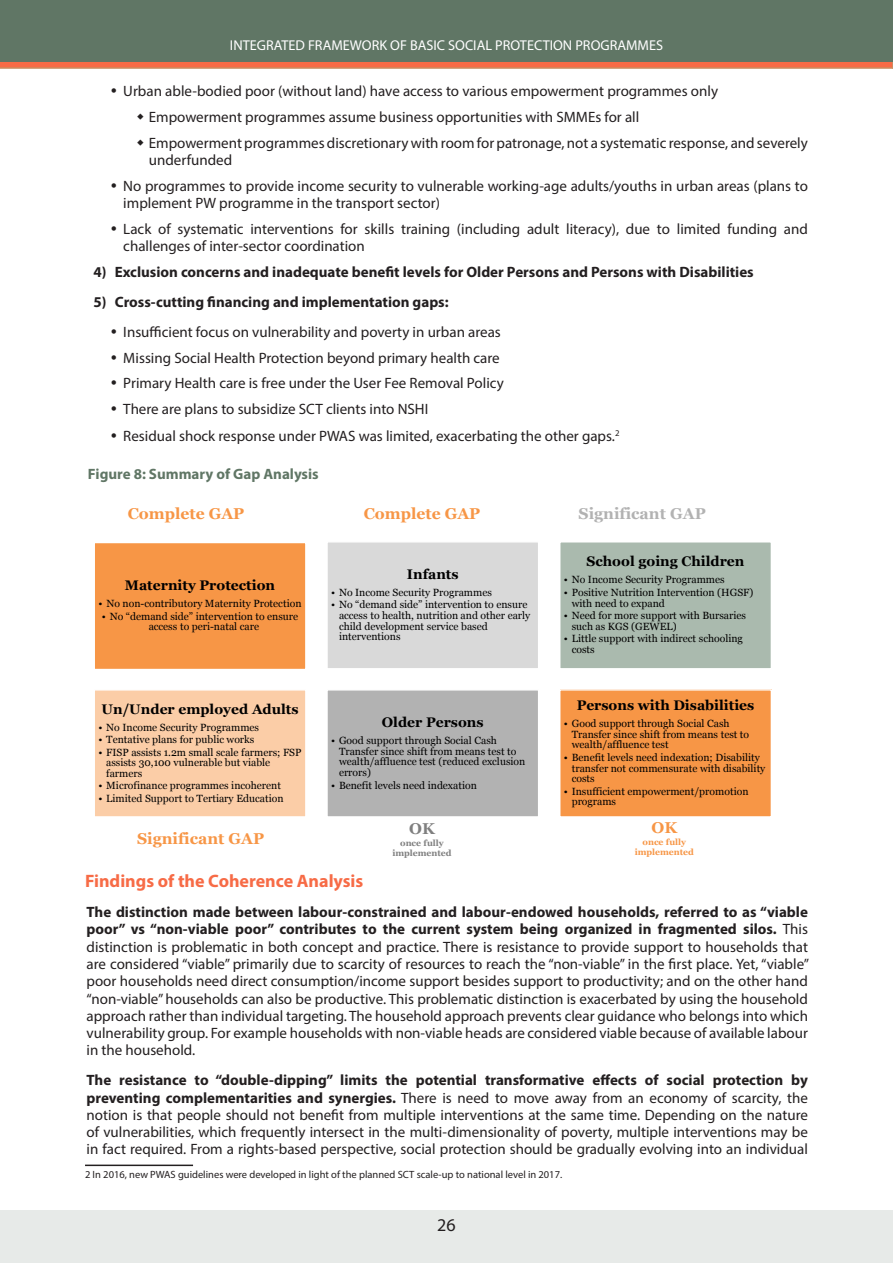
<style>
.page{position:relative;width:893px;height:1263px;background:#fff}
.page>*{position:absolute;margin:0;border:0;box-sizing:border-box;transform-origin:0 0}
.Heading_2{font:700 18px "Myriad Pro";color:#f76b46}
.t1{font:18px "Myriad Pro";color:#231f20}
.t2{font:700 15.6px "Georgia";color:#f79646}
.t3{font:700 15.6px "Georgia";color:#b2b2b2}
.t4{font:700 15.6px "Georgia";color:#7f7f7f}
.t5{font:15px/17.2px "Myriad Pro";color:#231f20}
.t6{font:700 15px "Myriad Pro";color:#231f20}
.List_Paragraph{font:700 15px "Myriad Pro";color:#607665}
.t7{font:14.25px "Myriad Pro";color:#fff}
.t8{font:700 13.95px "Georgia";color:#000}
.t9{font:10.5px/10.6px "Georgia";color:#000}
.t10{font:10.5px "Myriad Pro";color:#231f20}
.t11{font:700 8.7px/10.5px "Georgia";color:#7f7f7f;text-align:center}
.t12{font:700 8.7px/10.5px "Georgia";color:#f79646;text-align:center}
.s1{font-weight:700}
</style>
<div class="page">
<svg style="left:0;top:61px;width:892px;height:8px;background:#db7653"></svg>
<div style="left:0;top:0;width:893px;height:61px;background:#607665"></div>
<div style="left:0;top:1211px;width:893px;height:52px;background:#e7eae8"></div>
<hr style="left:85px;top:1164px;width:108px;height:2px;background:#231f20">
<div style="left:94px;top:542px;width:212px;height:128px;background:#f79646;border:1px solid #fff"></div>
<div style="left:326px;top:541px;width:213px;height:128px;background:#d9d9d9;border:1px solid #fff"></div>
<div style="left:560px;top:542px;width:211px;height:127px;background:#aabaae"></div>
<div style="left:559px;top:541px;width:213px;height:128px;border:1px solid #fff"></div>
<div style="left:94px;top:689px;width:212px;height:128px;background:#fbcda7;border:1px solid #fff"></div>
<div style="left:326px;top:689px;width:213px;height:128px;background:#b2b2b2;border:1px solid #fff"></div>
<div style="left:560px;top:690px;width:211px;height:127px;background:#f79646"></div>
<div style="left:559px;top:689px;width:213px;height:128px;border:1px solid #fff"></div>
<p class="t7" style="left:230px;top:37px;width:435px">INTEGRATED FRAMEWORK OF BASIC SOCIAL PROTECTION PROGRAMMES</p>
<p class="t5" style="left:123px;top:82px;width:596px">Urban able-bodied poor (without land) have access to various empowerment programmes only</p>
<p class="t5" style="left:149px;top:108px;width:492px">Empowerment programmes assume business opportunities with SMMEs for all</p>
<p class="t5" style="left:149px;top:134px;width:661px">Empowerment programmes discretionary with room for patronage, not a systematic response, and severely underfunded</p>
<p class="t5" style="left:123px;top:177px;width:686px">No programmes to provide income security to vulnerable working-age adults/youths in urban areas (plans to implement PW programme in the transport sector)</p>
<p class="t5" style="left:123px;top:220px;width:686px">Lack of systematic interventions for skills training (including adult literacy), due to limited funding and challenges of inter-sector coordination</p>
<p class="t6" style="left:94px;top:262px;width:662px">4) Exclusion concerns and inadequate benefit levels for Older Persons and Persons with Disabilities</p>
<p class="t6" style="left:94px;top:292px;width:357px">5) Cross-cutting financing and implementation gaps:</p>
<p class="t5" style="left:123px;top:323px;width:379px">Insufficient focus on vulnerability and poverty in urban areas</p>
<p class="t5" style="left:123px;top:349px;width:378px">Missing Social Health Protection beyond primary health care</p>
<p class="t5" style="left:123px;top:374px;width:382px">Primary Health care is free under the User Fee Removal Policy</p>
<p class="t5" style="left:123px;top:400px;width:307px">There are plans to subsidize SCT clients into NSHI</p>
<p class="t5" style="left:123px;top:427px;width:498px">Residual shock response under PWAS was limited, exacerbating the other gaps.<sup>2</sup></p>
<p class="List_Paragraph" style="left:88px;top:464px;width:232px">Figure 8: Summary of Gap Analysis</p>
<p class="t2" style="left:128px;top:503px;width:118px">Complete GAP</p>
<p class="t3" style="left:579px;top:503px;width:129px">Significant GAP</p>
<p class="t2" style="left:364px;top:503px;width:118px">Complete GAP</p>
<p class="t8" style="left:125px;top:576px;width:152px">Maternity Protection</p>
<p class="t9" style="left:99px;top:599px;width:204px">• No non-contributory Maternity Protection</p>
<p class="t9" style="left:149px;top:611px;width:151px;text-indent:-47px">• No “demand side” intervention to ensure access to peri-natal care</p>
<p class="t8" style="left:101px;top:700px;width:199px">Un/Under employed Adults</p>
<p class="t9" style="left:98px;top:722px;width:162px">• No Income Security Programmes</p>
<p class="t9" style="left:98px;top:734px;width:157px">• Tentative plans for public works</p>
<p class="t9" style="left:106px;top:747px;width:197px;text-indent:-8px">• FISP assists 1.2m small scale farmers; FSP assists 30,100 vulnerable but viable farmers</p>
<p class="t9" style="left:98px;top:781px;width:184px">• Microfinance programmes incoherent</p>
<p class="t9" style="left:98px;top:793px;width:187px">• Limited Support to Tertiary Education</p>
<p class="t2" style="left:137px;top:829px;width:129px">Significant GAP</p>
<p class="t8" style="left:407px;top:565px;width:53px">Infants</p>
<p class="t9" style="left:331px;top:587px;width:162px">• No Income Security Programmes</p>
<p class="t9" style="left:339px;top:600px;width:193px;text-indent:-8px">• No “demand side” intervention to ensure access to health, nutrition and other early child development service based interventions</p>
<p class="t8" style="left:382px;top:713px;width:103px">Older Persons</p>
<p class="t9" style="left:339px;top:735px;width:188px;text-indent:-8px">• Good support through Social Cash<br>Transfer since shift from means test to wealth/affluence test (reduced exclusion errors)</p>
<p class="t9" style="left:331px;top:780px;width:147px">• Benefit levels need indexation</p>
<p class="t4" style="left:409px;top:818px;width:27px">OK</p>
<p class="t11" style="left:392px;top:837px;width:61px">once fully implemented</p>
<p class="t8" style="left:586px;top:553px;width:159px">School going Children</p>
<p class="t9" style="left:564px;top:575px;width:162px">• No Income Security Programmes</p>
<p class="t9" style="left:572px;top:587px;width:183px;text-indent:-8px">• Positive Nutrition Intervention (HGSF) with need to expand</p>
<p class="t9" style="left:572px;top:610px;width:176px;text-indent:-8px">• Need for more support with Bursaries such as KGS (GEWEL)</p>
<p class="t9" style="left:572px;top:633px;width:173px;text-indent:-8px">• Little support with indirect schooling costs</p>
<p class="t8" style="left:577px;top:696px;width:179px">Persons with Disabilities</p>
<p class="t9" style="left:572px;top:718px;width:179px;text-indent:-8px">• Good support through Social Cash<br>Transfer since shift from means test to wealth/affluence test</p>
<p class="t9" style="left:572px;top:752px;width:195px;text-indent:-8px">• Benefit levels need indexation; Disability transfer not commensurate with disability costs</p>
<p class="t9" style="left:572px;top:786px;width:178px;text-indent:-8px">• Insufficient empowerment/promotion programs</p>
<p class="t2" style="left:651px;top:817px;width:27px">OK</p>
<p class="t12" style="left:635px;top:837px;width:61px">once fully implemented</p>
<p class="Heading_2" style="left:85px;top:869px;width:280px">Findings of the Coherence Analysis</p>
<p class="t5" style="left:87px;top:903px;width:724px;text-align:justify"><span class="s1">The distinction made between labour-constrained and labour-endowed households, referred to as “viable poor” vs “non-viable poor” contributes to the current system being organized in fragmented silos.</span> This distinction is problematic in both concept and practice. There is resistance to provide support to households that are considered “viable” primarily due to scarcity of resources to reach the “non-viable” in the first place. Yet, “viable” poor households need direct consumption/income support besides support to productivity; and on the other hand “non-viable” households can also be productive. This problematic distinction is exacerbated by using the household approach rather than individual targeting. The household approach prevents clear guidance who belongs into which vulnerability group. For example households with non-viable heads are considered viable because of available labour in the household.</p>
<p class="t5" style="left:87px;top:1071px;width:723px;text-align:justify"><span class="s1">The resistance to “double-dipping” limits the potential transformative effects of social protection by preventing complementarities and synergies.</span> There is need to move away from an economy of scarcity, the notion is that people should not benefit from multiple interventions at the same time. Depending on the nature of vulnerabilities, which frequently intersect in the multi-dimensionality of poverty, multiple interventions may be in fact required. From a rights-based perspective, social protection should be gradually evolving into an individual</p>
<p class="t10" style="left:85px;top:1168px;width:479px">2 In 2016, new PWAS guidelines were developed in light of the planned SCT scale-up to national level in 2017.</p>
<p class="t1" style="left:437px;top:1214px;width:20px">26</p>
</div>
